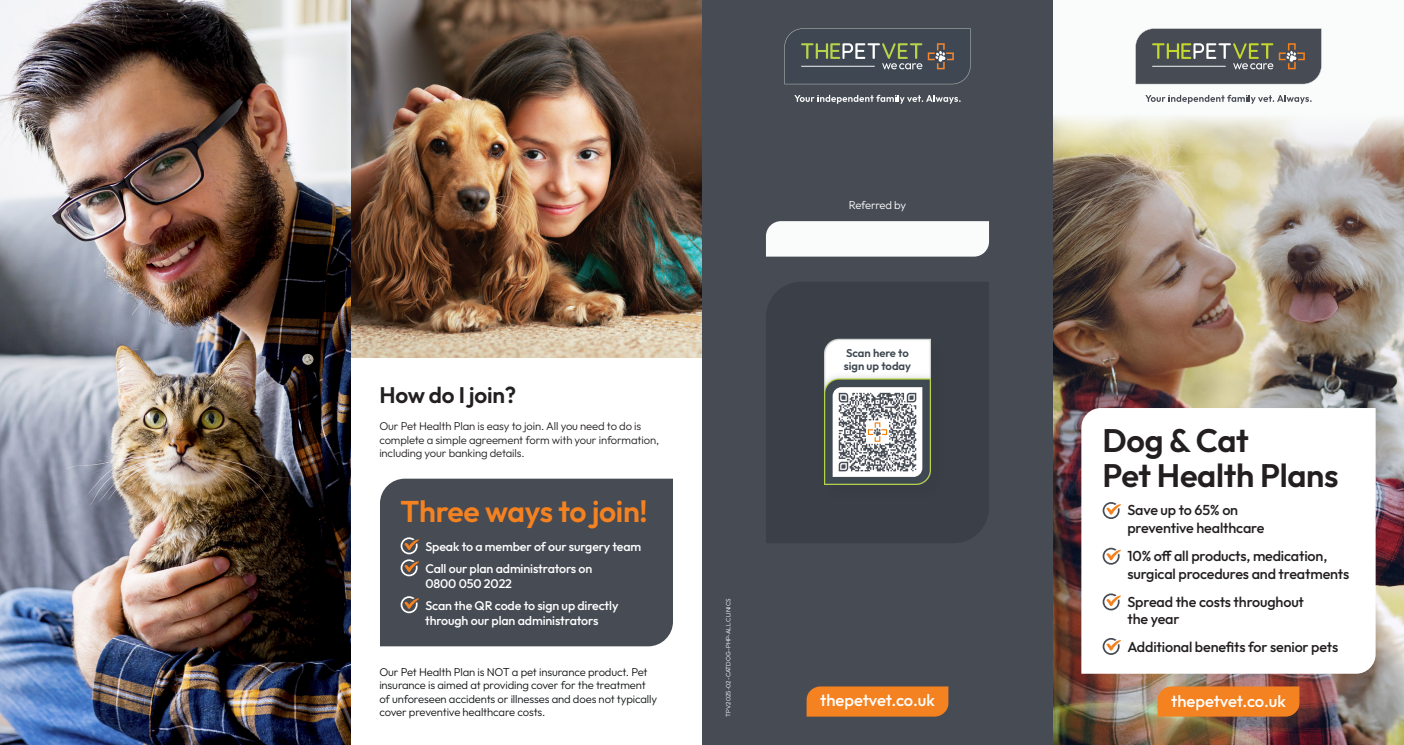
<style>
.page{position:relative;width:1404px;height:745px;background:#fff}
.page>*{position:absolute;margin:0;border:0;box-sizing:border-box;transform-origin:0 0}
.t1{font:600 32.5px "Outfit";letter-spacing:-.01em;color:#231f20}
.t2{font:600 30px "Outfit";letter-spacing:-.01em;color:#f58220}
.t3{font:600 22.5px "Outfit";letter-spacing:-.01em;color:#231f20}
.t4{font:500 16.62px "Outfit";color:#fff}
.t5{font:500 14.38px/17.5px "Outfit";letter-spacing:-.01em;color:#231f20}
.t6{font:500 12.5px/15px "Outfit";letter-spacing:-.01em;color:#fff}
.t7{font:300 11.25px/13.5px "Outfit";letter-spacing:-.01em;color:#101315}
.t8{font:300 11.25px/13.5px "Outfit";letter-spacing:-.01em;color:#231f20}
.t9{font:600 11.25px/13.5px "Outfit";color:#3f4852}
.t10{font:300 11.25px "Outfit";letter-spacing:-.03em;color:#fff}
.t11{font:300 6.25px "Outfit";color:#fff}
</style>
<div class="page">
<img style="left:1052px;top:153px;width:351px;height:591px">
<svg style="left:1052px;top:0;width:351px;height:153px"></svg>
<svg style="left:1081px;top:408px;width:294px;height:265px"></svg>
<div style="left:702px;top:0;width:350px;height:744px;background:#464b54"></div>
<img style="left:0;top:0;width:351px;height:744px">
<div style="left:1157px;top:686px;width:142px;height:30px;background:#f58220"></div>
<svg style="left:1102px;top:501px;width:19px;height:17px"></svg>
<svg style="left:1102px;top:547px;width:19px;height:17px"></svg>
<svg style="left:1102px;top:593px;width:19px;height:17px"></svg>
<svg style="left:1102px;top:637px;width:19px;height:17px"></svg>
<img style="left:351px;top:0;width:351px;height:357px">
<div style="left:380px;top:478px;width:293px;height:168px;background:#464b54"></div>
<svg style="left:400px;top:537px;width:19px;height:39px"></svg>
<svg style="left:400px;top:596px;width:19px;height:16px"></svg>
<svg style="left:1135px;top:28px;width:186px;height:56px;background:#595d5d"></svg>
<hr style="left:1151px;top:66px;width:74px;height:1px;background:#fff">
<svg style="left:1145px;top:95px;width:166px;height:9px"></svg>
<svg style="left:784px;top:28px;width:186px;height:56px"></svg>
<hr style="left:801px;top:66px;width:73px;height:1px;background:#fff">
<svg style="left:794px;top:95px;width:166px;height:9px"></svg>
<div style="left:806px;top:686px;width:142px;height:30px;background:#f58220"></div>
<div style="left:766px;top:221px;width:222px;height:35px;background:#fafcfb"></div>
<div style="left:766px;top:282px;width:222px;height:261px;background:#3b4048"></div>
<div style="left:826px;top:340px;width:119px;height:159px;background:#393e46"></div>
<img style="left:797px;top:338px;width:160px;height:147px">
<svg style="left:832px;top:387px;width:90px;height:89px"></svg>
<img style="left:836px;top:390px;width:82px;height:83px">
<p class="t3" style="left:379px;top:381px;width:138px">How do I join?</p>
<p class="t8" style="left:379px;top:419px;width:281px">Our Pet Health Plan is easy to join. All you need to do is complete a simple agreement form with your information, including your banking details.</p>
<p class="t2" style="left:400px;top:493px;width:249px">Three ways to join!</p>
<p class="t6" style="left:425px;top:538px;width:217px">Speak to a member of our surgery team</p>
<p class="t6" style="left:425px;top:560px;width:168px">Call our plan administrators on<br>0800 050 2022</p>
<p class="t6" style="left:425px;top:597px;width:194px">Scan the QR code to sign up directly</p>
<p class="t6" style="left:425px;top:612px;width:175px">through our plan administrators</p>
<p class="t7" style="left:379px;top:664px;width:279px">Our Pet Health Plan is NOT a pet insurance product. Pet insurance is aimed at providing cover for the treatment of unforeseen accidents or illnesses and does not typically cover preventive healthcare costs.</p>
<p class="t11" style="left:724px;top:716px;width:119px;rotate:-90deg">TPV2025-02-CATDOG-PHP-ALL CLINICS</p>
<p class="t10" style="left:848px;top:199px;width:59px">Referred by</p>
<p class="t9" style="left:843px;top:345px;width:69px">Scan here to sign up today</p>
<p class="t4" style="left:820px;top:690px;width:116px">thepetvet.co.uk</p>
<p class="t1" style="left:1102px;top:422px;width:148px">Dog &amp; Cat</p>
<p class="t1" style="left:1102px;top:457px;width:237px">Pet Health Plans</p>
<p class="t5" style="left:1127px;top:501px;width:138px">Save up to 65% on preventive healthcare</p>
<p class="t5" style="left:1127px;top:547px;width:223px">10% off all products, medication, surgical procedures and treatments</p>
<p class="t5" style="left:1127px;top:592px;width:178px">Spread the costs throughout the year</p>
<p class="t5" style="left:1127px;top:638px;width:212px">Additional benefits for senior pets</p>
<p class="t4" style="left:1170px;top:690px;width:116px">thepetvet.co.uk</p>
</div>
